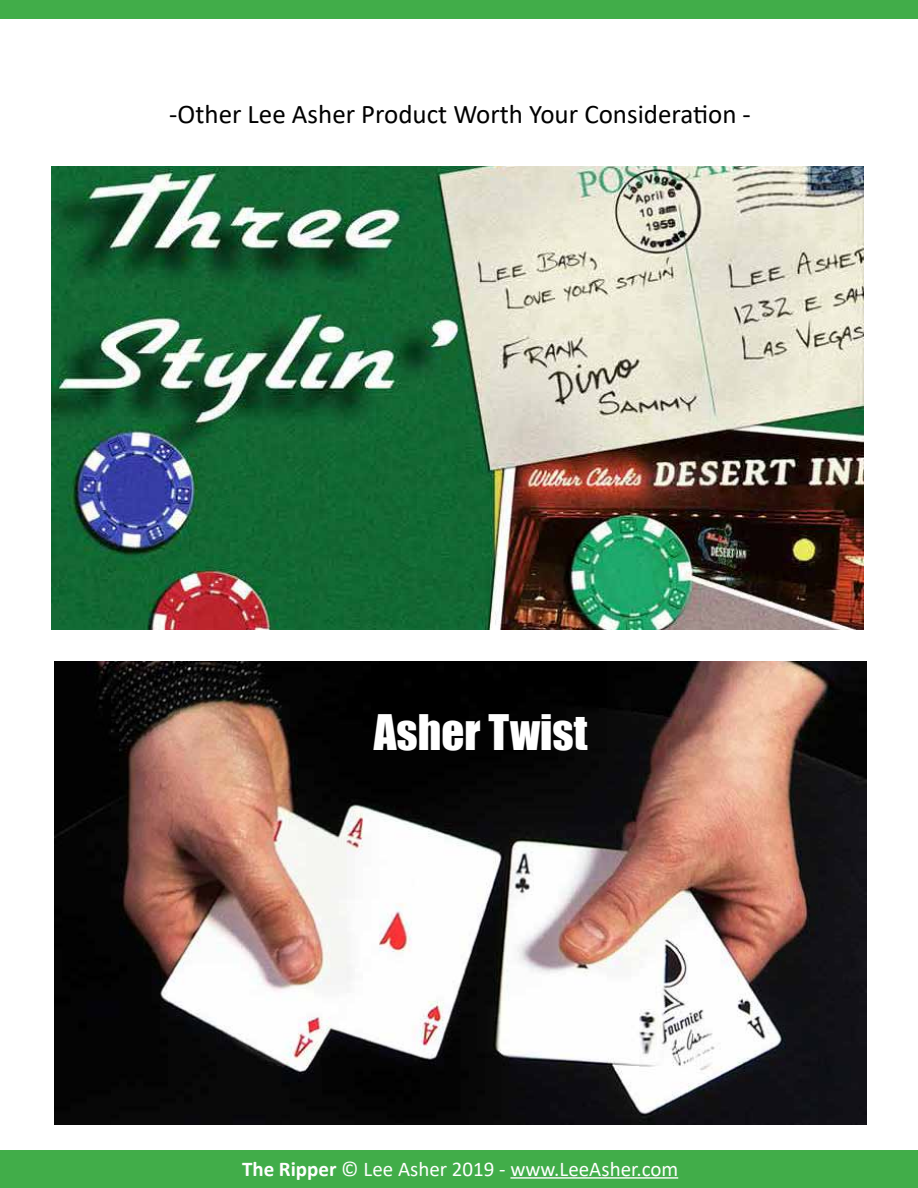
<style>
.page{position:relative;width:918px;height:1188px;background:#fff}
.page>*{position:absolute;margin:0;border:0;box-sizing:border-box;transform-origin:0 0}
.t1{font:45px "Impact";color:#fff}
.t2{font:27px "Calibri";color:#000}
.t3{font:21px "Calibri";color:#fff}
.s1{font-weight:700}
</style>
<div class="page">
<div style="left:0;top:1150px;width:918px;height:38px;background:#41ad49"></div>
<hr style="left:510px;top:1177px;width:168px;height:2px;background:#fff">
<div style="left:0;top:0;width:918px;height:19px;background:#41ad49"></div>
<img style="left:52px;top:166px;width:812px;height:464px">
<img style="left:54px;top:662px;width:812px;height:463px">
<p class="t2" style="left:169px;top:95px;width:583px">-Other Lee Asher Product Worth Your Consideration -</p>
<h1 class="t1" style="left:374px;top:698px;width:215px">Asher Twist</h1>
<p class="t3" style="left:242px;top:1154px;width:438px"><span class="s1">The Ripper</span> © Lee Asher 2019 - www.LeeAsher.com</p>
</div>
